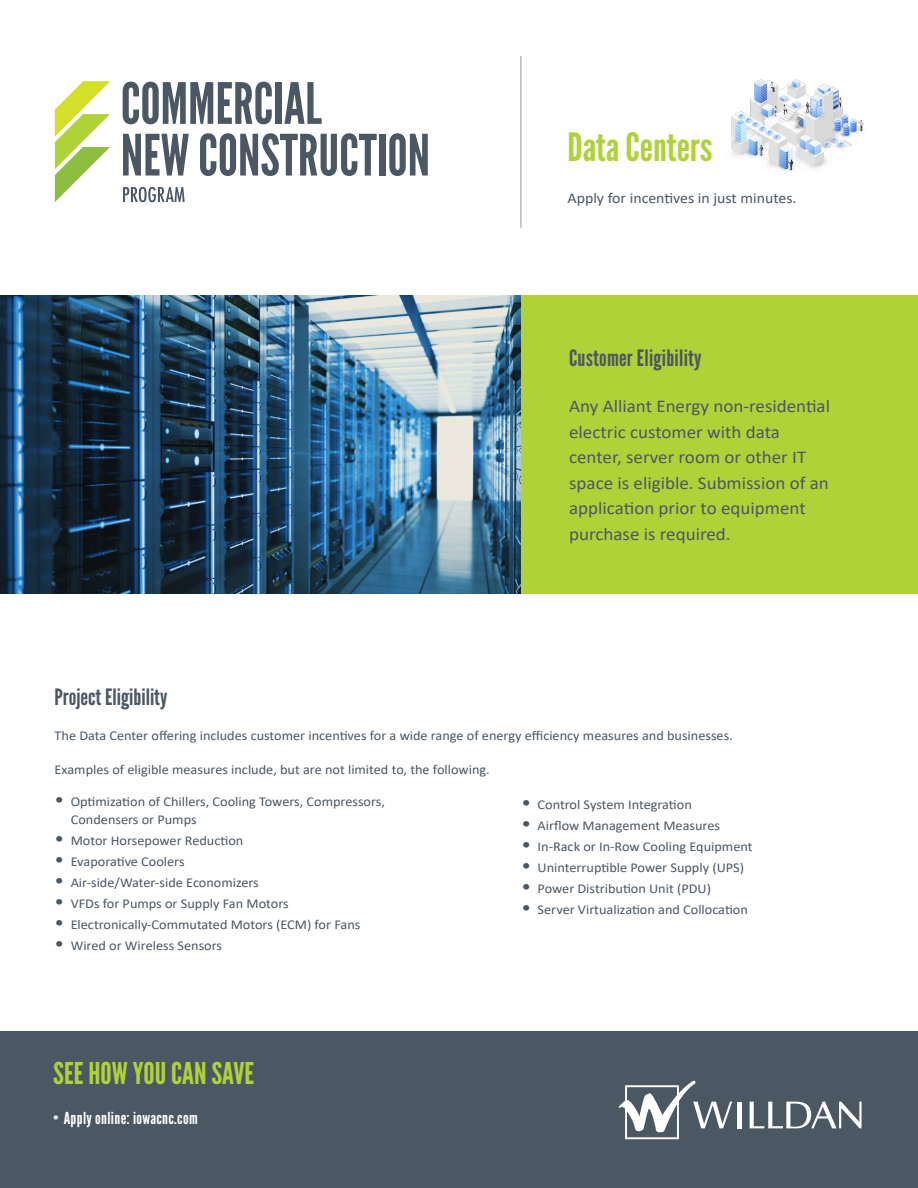
<style>
.page{position:relative;width:918px;height:1188px;background:#fff}
.page>*{position:absolute;margin:0;border:0;box-sizing:border-box;transform-origin:0 0}
.t1{font:39px "League Gothic";color:#b0d239;scale:1.06 1}
.t2{font:30px "League Gothic";color:#b0d239;scale:1.06 1}
.t3{font:22.5px "League Gothic";color:#4b5763;scale:1.06 1}
.t4{font:18px/25.5px "Calibri";color:#4b5763;scale:1.06 1}
.t5{font:16.5px "League Gothic";letter-spacing:.02em;color:#fff;scale:1.06 1}
.t6{font:15px "Calibri";color:#4b5763;scale:1.06 1}
.t7{font:13.5px/18px "Calibri";color:#4b5763;scale:1.06 1}
.s1{font-family:"Proxima Nova";font-weight:500;font-size:25.5px}
</style>
<div class="page">
<div style="left:0;top:1031px;width:918px;height:157px;background:#4b5763"></div>
<div style="left:502px;top:296px;width:416px;height:298px;background:#b0d239"></div>
<hr style="left:521px;top:56px;width:1px;height:172px;background:#8f9aa5">
<hr style="left:738px;top:1102px;width:4px;height:26px;background:#fff">
<svg style="left:619px;top:1081px;width:113px;height:58px"></svg>
<svg style="left:750px;top:1102px;width:112px;height:27px"></svg>
<img style="left:0;top:296px;width:520px;height:298px">
<img style="left:728px;top:79px;width:136px;height:92px">
<svg style="left:123px;top:82px;width:149px;height:42px"></svg>
<div style="left:275px;top:82px;width:7px;height:42px;background:#4b5763"></div>
<svg style="left:284px;top:82px;width:38px;height:42px"></svg>
<svg style="left:123px;top:134px;width:66px;height:42px"></svg>
<svg style="left:200px;top:133px;width:177px;height:43px"></svg>
<div style="left:379px;top:134px;width:6px;height:42px;background:#4b5763"></div>
<svg style="left:389px;top:133px;width:39px;height:43px"></svg>
<svg style="left:55px;top:81px;width:55px;height:121px"></svg>
<svg style="left:123px;top:187px;width:62px;height:15px"></svg>
<h1 class="t1" style="left:568px;top:124px;width:138px">Data Centers</h1>
<p class="t6" style="left:568px;top:187px;width:218px">Apply for incentives in just minutes.</p>
<h3 class="t3" style="left:569px;top:345px;width:126px">Customer Eligibility</h3>
<h3 class="t4" style="left:569px;top:393px;width:248px">Any Alliant Energy non-residential electric customer with data center, server room or other IT space is eligible. Submission of an application prior to equipment purchase is required.</h3>
<h3 class="t3" style="left:55px;top:684px;width:108px">Project Eligibility</h3>
<p class="t7" style="left:55px;top:726px;width:641px">The Data Center offering includes customer incentives for a wide range of energy efficiency measures and businesses.</p>
<p class="t7" style="left:55px;top:761px;width:412px">Examples of eligible measures include, but are not limited to, the following.</p>
<p class="t7" style="left:71px;top:792px;width:298px;text-indent:-16px"><span class="s1">•</span> Optimization of Chillers, Cooling Towers, Compressors,<br>Condensers or Pumps</p>
<p class="t7" style="left:55px;top:831px;width:180px"><span class="s1">•</span> Motor Horsepower Reduction</p>
<p class="t7" style="left:55px;top:852px;width:124px"><span class="s1">•</span> Evaporative Coolers</p>
<p class="t7" style="left:55px;top:873px;width:194px"><span class="s1">•</span> Air-side/Water-side Economizers</p>
<p class="t7" style="left:55px;top:894px;width:222px"><span class="s1">•</span> VFDs for Pumps or Supply Fan Motors</p>
<p class="t7" style="left:55px;top:915px;width:290px"><span class="s1">•</span> Electronically-Commutated Motors (ECM) for Fans</p>
<p class="t7" style="left:55px;top:936px;width:159px"><span class="s1">•</span> Wired or Wireless Sensors</p>
<p class="t7" style="left:522px;top:795px;width:162px"><span class="s1">•</span> Control System Integration</p>
<p class="t7" style="left:522px;top:816px;width:189px"><span class="s1">•</span> Airflow Management Measures</p>
<p class="t7" style="left:522px;top:837px;width:219px"><span class="s1">•</span> In-Rack or In-Row Cooling Equipment</p>
<p class="t7" style="left:522px;top:858px;width:211px"><span class="s1">•</span> Uninterruptible Power Supply (UPS)</p>
<p class="t7" style="left:522px;top:879px;width:180px"><span class="s1">•</span> Power Distribution Unit (PDU)</p>
<p class="t7" style="left:522px;top:900px;width:215px"><span class="s1">•</span> Server Virtualization and Collocation</p>
<h2 class="t2" style="left:53px;top:1056px;width:191px">SEE HOW YOU CAN SAVE</h2>
<p class="t5" style="left:53px;top:1108px;width:138px">• Apply online: iowacnc.com</p>
</div>
